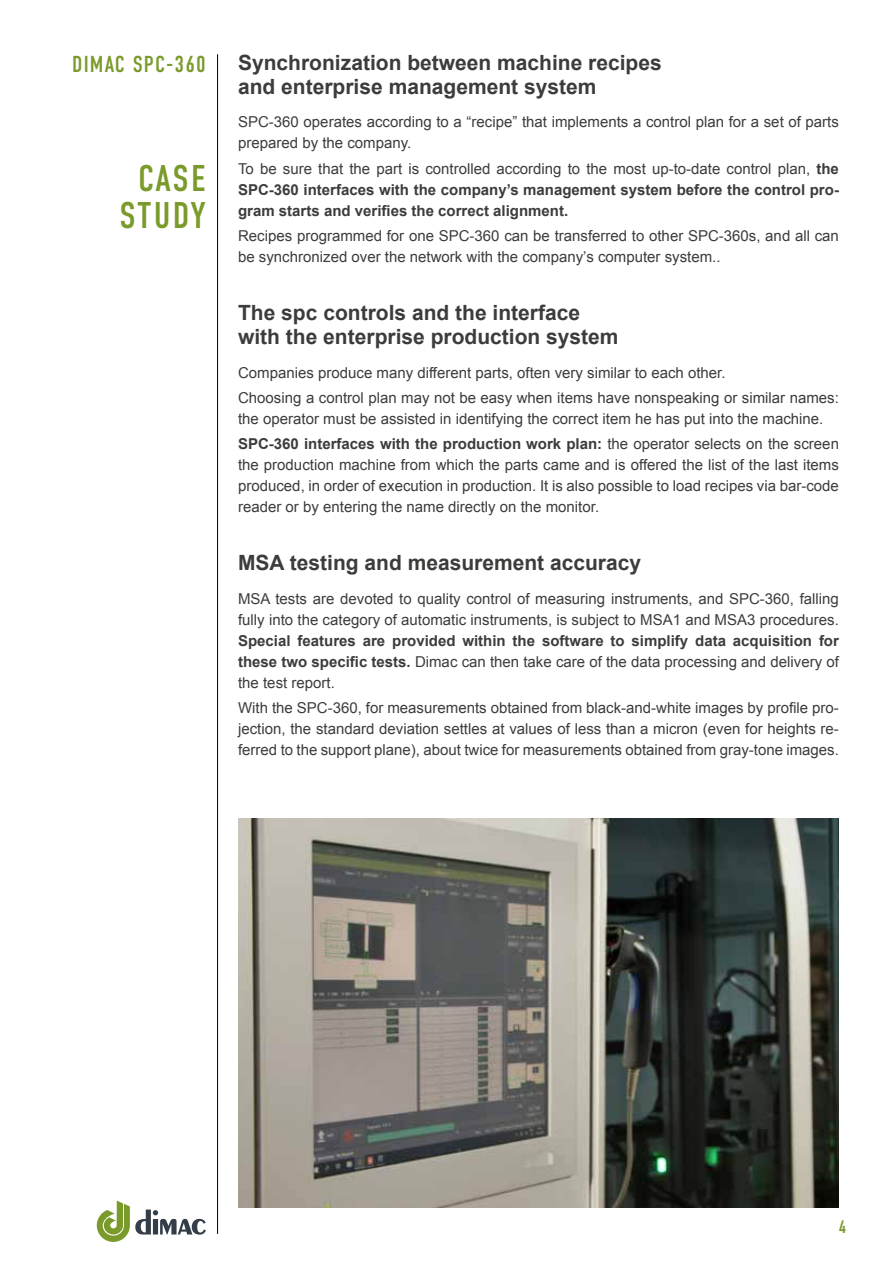
<style>
.page{position:relative;width:893px;height:1263px;background:#fff}
.page>*{position:absolute;margin:0;border:0;box-sizing:border-box;transform-origin:0 0}
.t1{font:37.2px/36.6px "DIN Condensed";letter-spacing:.045em;color:#7a9a2b;text-align:center}
.t2{font:23.1px "DIN Condensed";letter-spacing:.05em;color:#7a9a2b}
.t3{font:700 21px/24px "Arial";color:#3c3c3b}
.t4{font:18px "DIN Condensed";color:#7a9a2b}
.t5{font:15px/21px "Arial";color:#3c3c3b}
.t6{font:700 15px/21px "Arial";color:#3c3c3b;text-align:justify}
.s1{font-weight:400}
.s2{font-weight:700}
</style>
<div class="page">
<hr style="left:217px;top:54px;width:1px;height:1180px;background:#000">
<svg style="left:97px;top:1200px;width:109px;height:42px"></svg>
<img style="left:238px;top:819px;width:601px;height:388px">
<h2 class="t2" style="left:72px;top:51px;width:135px">DIMAC SPC-360</h2>
<h1 class="t1" style="left:119px;top:161px;width:88px">CASE<br>STUDY</h1>
<h3 class="t3" style="left:238px;top:51px;width:425px">Synchronization between machine recipes and enterprise management system</h3>
<p class="t5" style="left:238px;top:112px;width:602px">SPC-360 operates according to a “recipe” that implements a control plan for a set of parts prepared by the company.</p>
<p class="t6" style="left:238px;top:158px;width:602px"><span class="s1">To be sure that the part is controlled according to the most up-to-date control plan,</span> the SPC-360 interfaces with the company’s management system before the control pro&shy;gram starts and verifies the correct alignment.</p>
<p class="t5" style="left:238px;top:225px;width:602px">Recipes programmed for one SPC-360 can be transferred to other SPC-360s, and all can be synchronized over the network with the company’s computer system..</p>
<h3 class="t3" style="left:238px;top:301px;width:382px">The spc controls and the interface with the enterprise production system</h3>
<p class="t5" style="left:238px;top:360px;width:602px;line-height:25.2px">Companies produce many different parts, often very similar to each other.<br>Choosing a control plan may not be easy when items have nonspeaking or similar names:</p>
<p class="t5" style="left:238px;top:406px;width:602px;line-height:25.2px">the operator must be assisted in identifying the correct item he has put into the machine.<br><span class="s2">SPC-360 interfaces with the production work plan:</span> the operator selects on the screen</p>
<p class="t5" style="left:238px;top:454px;width:602px;text-align:justify">the production machine from which the parts came and is offered the list of the last items produced, in order of execution in production. It is also possible to load recipes via bar-code reader or by entering the name directly on the monitor.</p>
<h3 class="t3" style="left:238px;top:551px;width:405px">MSA testing and measurement accuracy</h3>
<p class="t5" style="left:238px;top:588px;width:602px">MSA tests are devoted to quality control of measuring instruments, and SPC-360, falling fully into the category of automatic instruments, is subject to MSA1 and MSA3 procedures.</p>
<p class="t6" style="left:238px;top:631px;width:602px">Special features are provided within the software to simplify data acquisition for these two specific tests. <span class="s1">Dimac can then take care of the data processing and delivery of the test report.</span></p>
<p class="t5" style="left:238px;top:697px;width:602px;text-align:justify">With the SPC-360, for measurements obtained from black-and-white images by profile pro&shy;jection, the standard deviation settles at values of less than a micron (even for heights re&shy;ferred to the support plane), about twice for measurements obtained from gray-tone images.</p>
<p class="t4" style="left:839px;top:1217px;width:9px">4</p>
</div>
